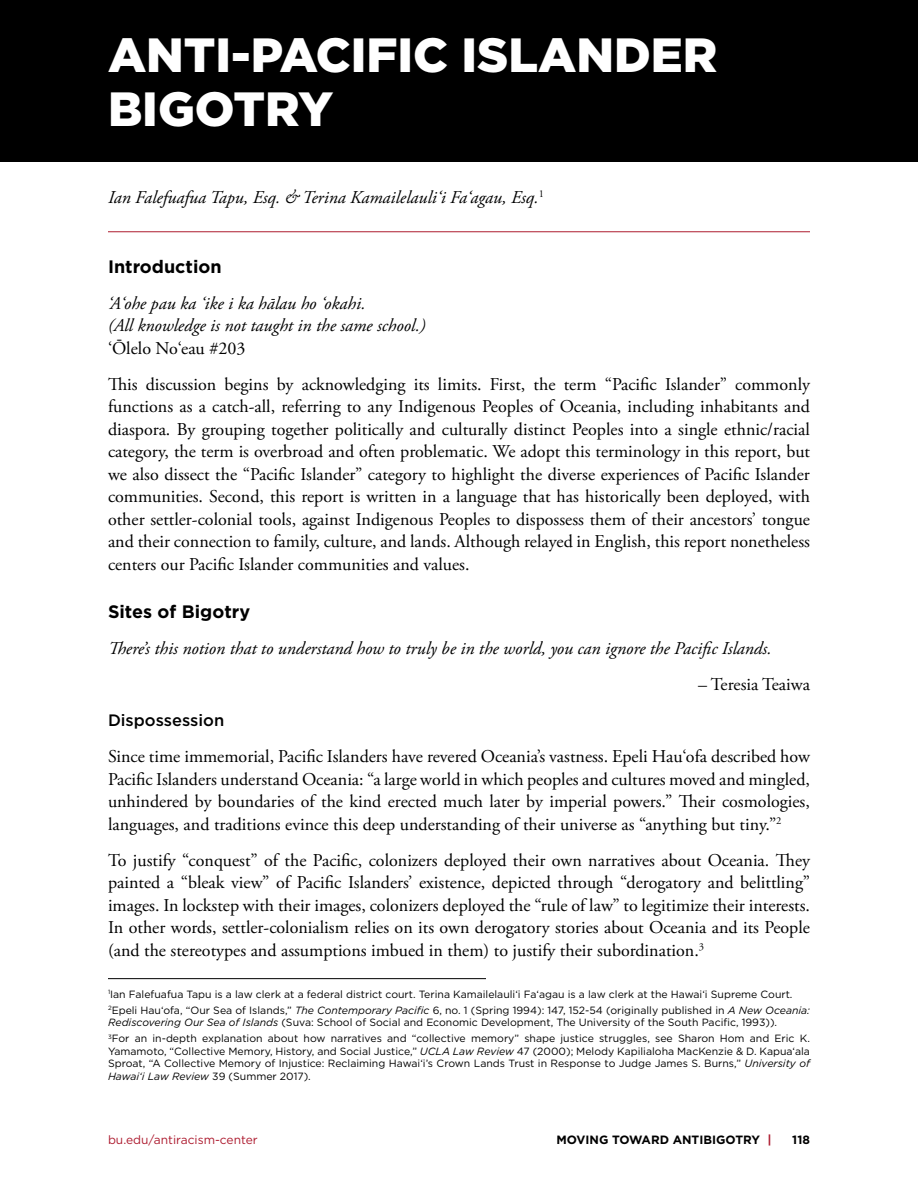
<style>
.page{position:relative;width:918px;height:1188px;background:#fff}
.page>*{position:absolute;margin:0;border:0;box-sizing:border-box;transform-origin:0 0}
.t1{font:900 48px/54px "Gotham";color:#fff}
.t2{font:18px/22.5px "Adobe Garamond Pro";color:#000;text-align:justify}
.t3{font:italic 18px/22.5px "Adobe Garamond Pro";color:#000}
.t4{font:700 18px "Gotham";color:#000}
.t5{font:500 16.5px "Gotham";color:#000}
.t6{font:700 12px "Gotham";color:#000}
.t7{font:12px "Gotham";color:#ad1b2f}
.t8{font:10.5px/15.9px "Gotham";color:#000}
.s1{font-style:italic}
.s2{color:#ad1b2f}
</style>
<div class="page">
<div style="left:1px;top:1px;width:916px;height:160px;background:#000"></div>
<div style="left:0;top:0;width:918px;height:162px;border:2px solid #000"></div>
<hr style="left:108px;top:231px;width:702px;height:1px;background:#ad1b2f">
<hr style="left:108px;top:978px;width:378px;height:1px;background:#000">
<h1 class="t1" style="left:108px;top:26px;width:611px">ANTI-PACIFIC ISLANDER<br>BIGOTRY</h1>
<p class="t3" style="left:108px;top:186px;width:437px">Ian Falefuafua Tapu, Esq. &amp; Terina Kamailelauli‘i Fa‘agau, Esq.<sup>1</sup></p>
<p class="t4" style="left:108px;top:256px;width:115px">Introduction</p>
<p class="t3" style="left:108px;top:292px;width:319px">‘A‘ohe pau ka ‘ike i ka hālau ho ‘okahi.<br>(All knowledge is not taught in the same school.)</p>
<p class="t2" style="left:108px;top:331px;width:703px;line-height:36px">‘Ōlelo No‘eau #203<br>This discussion begins by acknowledging its limits. First, the term “Pacific Islander” commonly</p>
<p class="t2" style="left:108px;top:396px;width:704px">functions as a catch-all, referring to any Indigenous Peoples of Oceania, including inhabitants and diaspora. By grouping together politically and culturally distinct Peoples into a single ethnic/racial category, the term is overbroad and often problematic. We adopt this terminology in this report, but we also dissect the “Pacific Islander” category to highlight the diverse experiences of Pacific Islander communities. Second, this report is written in a language that has historically been deployed, with other settler-colonial tools, against Indigenous Peoples to dispossess them of their ancestors’ tongue and their connection to family, culture, and lands. Although relayed in English, this report nonetheless centers our Pacific Islander communities and values.</p>
<p class="t4" style="left:108px;top:601px;width:144px">Sites of Bigotry</p>
<p class="t3" style="left:108px;top:638px;width:665px">There’s this notion that to understand how to truly be in the world, you can ignore the Pacific Islands.</p>
<p class="t2" style="left:698px;top:674px;width:113px">– Teresia Teaiwa</p>
<p class="t5" style="left:108px;top:710px;width:118px">Dispossession</p>
<p class="t2" style="left:108px;top:746px;width:704px">Since time immemorial, Pacific Islanders have revered Oceania’s vastness. Epeli Hau‘ofa described how Pacific Islanders understand Oceania: “a large world in which peoples and cultures moved and mingled, unhindered by boundaries of the kind erected much later by imperial powers.” Their cosmologies, languages, and traditions evince this deep understanding of their universe as “anything but tiny.”<sup>2</sup></p>
<p class="t2" style="left:108px;top:849px;width:704px">To justify “conquest” of the Pacific, colonizers deployed their own narratives about Oceania. They painted a “bleak view” of Pacific Islanders’ existence, depicted through “derogatory and belittling” images. In lockstep with their images, colonizers deployed the “rule of law” to legitimize their interests.<br>In other words, settler-colonialism relies on its own derogatory stories about Oceania and its People (and the stereotypes and assumptions imbued in them) to justify their subordination.<sup>3</sup></p>
<p class="t8" style="left:108px;top:986px;width:704px"><sup>1</sup>Ian Falefuafua Tapu is a law clerk at a federal district court. Terina Kamailelauli‘i Fa‘agau is a law clerk at the Hawai‘i Supreme Court.<br><sup>2</sup>Epeli Hau‘ofa, “Our Sea of Islands,” <span class="s1">The Contemporary Pacific</span> 6, no. 1 (Spring 1994): 147, 152-54 (originally published in <span class="s1">A New Oceania:</span></p>
<p class="t8" style="left:108px;top:1014px;width:703px"><span class="s1">Rediscovering Our Sea of Islands</span> (Suva: School of Social and Economic Development, The University of the South Pacific, 1993)).<br><sup>3</sup>For an in-depth explanation about how narratives and “collective memory” shape justice struggles, see Sharon Hom and Eric K.</p>
<p class="t8" style="left:108px;top:1045px;width:704px;line-height:12.6px;text-align:justify">Yamamoto, “Collective Memory, History, and Social Justice,” <span class="s1">UCLA Law Review</span> 47 (2000); Melody Kapilialoha MacKenzie &amp; D. Kapua‘ala Sproat, “A Collective Memory of Injustice: Reclaiming Hawai‘i’s Crown Lands Trust in Response to Judge James S. Burns,” <span class="s1">University of Hawai‘i Law Review</span> 39 (Summer 2017).</p>
<p class="t7" style="left:108px;top:1132px;width:151px">bu.edu/antiracism-center</p>
<p class="t6" style="left:556px;top:1132px;width:217px">MOVING TOWARD ANTIBIGOTRY <span class="s2">|</span></p>
<p class="t6" style="left:792px;top:1133px;width:19px">118</p>
</div>
